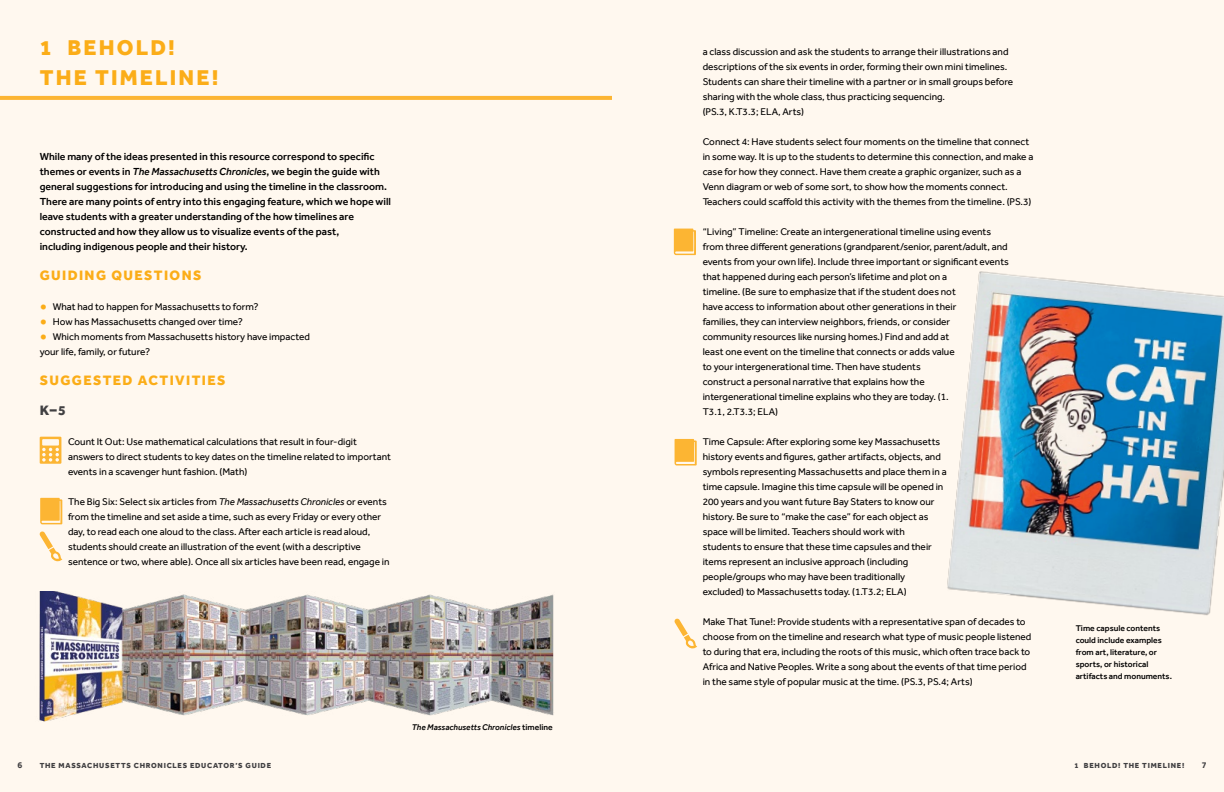
<style>
.page{position:relative;width:1224px;height:792px;background:#fff8ef}
.page>*{position:absolute;margin:0;border:0;box-sizing:border-box;transform-origin:0 0}
.MAIN_HEADER{font:800 22px/30px "Effra";letter-spacing:.1em;color:#fbad18}
.guiding_questions{font:800 14px "Effra";letter-spacing:.1em;color:#fbad18}
.key_stages{font:800 14px "Effra";color:#414042}
.Bold_main_text{font:500 10.5px/15px "Effra";color:#000}
.REGULAR_main_text_wi{font:10px/15px "Effra";color:#000}
.Regular_main_text{font:10px/15px "Effra";color:#000}
.t1{font:700 9px "Effra";color:#414042}
.main_captions{font:500 8.5px/12px "Effra";color:#000}
.Captions{font:italic 500 8.5px "Effra";color:#000}
.t2{font:800 7.5px "Effra";letter-spacing:.1em;color:#414042}
.s1{font-style:italic}
.s2{font-size:20px;color:#fbad18}
.s3{font-style:normal}
</style>
<div class="page">
<svg style="left:0;top:96px;width:612px;height:4px;fill:#fcb533"></svg>
<img style="left:39px;top:591px;width:515px;height:131px">
<img style="left:947px;top:271px;width:277px;height:345px">
<svg style="left:40px;top:437px;width:21px;height:27px"></svg>
<svg style="left:674px;top:229px;width:22px;height:26px"></svg>
<svg style="left:40px;top:498px;width:22px;height:26px"></svg>
<svg style="left:675px;top:439px;width:22px;height:27px"></svg>
<svg style="left:39px;top:531px;width:23px;height:30px"></svg>
<svg style="left:674px;top:618px;width:23px;height:31px"></svg>
<h1 class="MAIN_HEADER" style="left:40px;top:32px;width:180px">1 BEHOLD!<br>THE TIMELINE!</h1>
<p class="Bold_main_text" style="left:40px;top:149px;width:353px">While many of the ideas presented in this resource correspond to specific themes or events in <span class="s1">The Massachusetts Chronicles</span>, we begin the guide with general suggestions for introducing and using the timeline in the classroom.<br>There are many points of entry into this engaging feature, which we hope will leave students with a greater understanding of the how timelines are constructed and how they allow us to visualize events of the past,</p>
<p class="Bold_main_text" style="left:40px;top:239px;width:210px">including indigenous people and their history.</p>
<h1 class="guiding_questions" style="left:40px;top:267px;width:163px">GUIDING QUESTIONS</h1>
<p class="Regular_main_text" style="left:40px;top:299px;width:220px"><span class="s2">•</span> What had to happen for Massachusetts to form?</p>
<p class="Regular_main_text" style="left:40px;top:314px;width:205px"><span class="s2">•</span> How has Massachusetts changed over time?</p>
<p class="Regular_main_text" style="left:40px;top:329px;width:272px"><span class="s2">•</span> Which moments from Massachusetts history have impacted your life, family, or future?</p>
<h1 class="guiding_questions" style="left:40px;top:372px;width:187px">SUGGESTED ACTIVITIES</h1>
<p class="key_stages" style="left:40px;top:402px;width:28px">K–5</p>
<p class="REGULAR_main_text_wi" style="left:68px;top:434px;width:324px">Count It Out: Use mathematical calculations that result in four-digit answers to direct students to key dates on the timeline related to important events in a scavenger hunt fashion. (Math)</p>
<p class="REGULAR_main_text_wi" style="left:68px;top:494px;width:323px">The Big Six: Select six articles from <span class="s1">The Massachusetts Chronicles</span> or events from the timeline and set aside a time, such as every Friday or every other day, to read each one aloud to the class. After each article is read aloud, students should create an illustration of the event (with a descriptive sentence or two, where able). Once all six articles have been read, engage in</p>
<p class="t1" style="left:17px;top:760px;width:6px">6</p>
<p class="t2" style="left:40px;top:761px;width:233px">THE MASSACHUSETTS CHRONICLES EDUCATOR’S GUIDE</p>
<p class="Captions" style="left:412px;top:722px;width:142px">The Massachusetts Chronicles <span class="s3">timeline</span></p>
<p class="REGULAR_main_text_wi" style="left:703px;top:44px;width:312px">a class discussion and ask the students to arrange their illustrations and descriptions of the six events in order, forming their own mini timelines.<br>Students can share their timeline with a partner or in small groups before sharing with the whole class, thus practicing sequencing.<br>(PS.3, K.T3.3; ELA, Arts)</p>
<p class="REGULAR_main_text_wi" style="left:703px;top:134px;width:332px">Connect 4: Have students select four moments on the timeline that connect in some way. It is up to the students to determine this connection, and make a case for how they connect. Have them create a graphic organizer, such as a Venn diagram or web of some sort, to show how the moments connect.<br>Teachers could scaffold this activity with the themes from the timeline. (PS.3)</p>
<p class="REGULAR_main_text_wi" style="left:703px;top:224px;width:308px">“Living” Timeline: Create an intergenerational timeline using events from three different generations (grandparent/senior, parent/adult, and events from your own life). Include three important or significant events that happened during each person’s lifetime and plot on a<br>timeline. (Be sure to emphasize that if the student does not<br>have access to information about other generations in their<br>families, they can interview neighbors, friends, or consider<br>community resources like nursing homes.) Find and add at<br>least one event on the timeline that connects or adds value<br>to your intergenerational time. Then have students<br>construct a personal narrative that explains how the<br>intergenerational timeline explains who they are today. (1.<br>T3.1, 2.T3.3; ELA)</p>
<p class="REGULAR_main_text_wi" style="left:703px;top:434px;width:246px">Time Capsule: After exploring some key Massachusetts history events and figures, gather artifacts, objects, and symbols representing Massachusetts and place them in a time capsule. Imagine this time capsule will be opened in 200 years and you want future Bay Staters to know our history. Be sure to “make the case” for each object as space will be limited. Teachers should work with<br>students to ensure that these time capsules and their items represent an inclusive approach (including people/groups who may have been traditionally excluded) to Massachusetts today. (1.T3.2; ELA)</p>
<p class="REGULAR_main_text_wi" style="left:703px;top:614px;width:330px">Make That Tune!: Provide students with a representative span of decades to choose from on the timeline and research what type of music people listened to during that era, including the roots of this music, which often trace back to Africa and Native Peoples. Write a song about the events of that time period in the same style of popular music at the time. (PS.3, PS.4; Arts)</p>
<p class="main_captions" style="left:1076px;top:622px;width:98px">Time capsule contents could include examples from art, literature, or sports, or historical artifacts and monuments.</p>
<p class="t2" style="left:1074px;top:761px;width:111px">1 BEHOLD! THE TIMELINE!</p>
<p class="t1" style="left:1202px;top:760px;width:6px">7</p>
</div>
